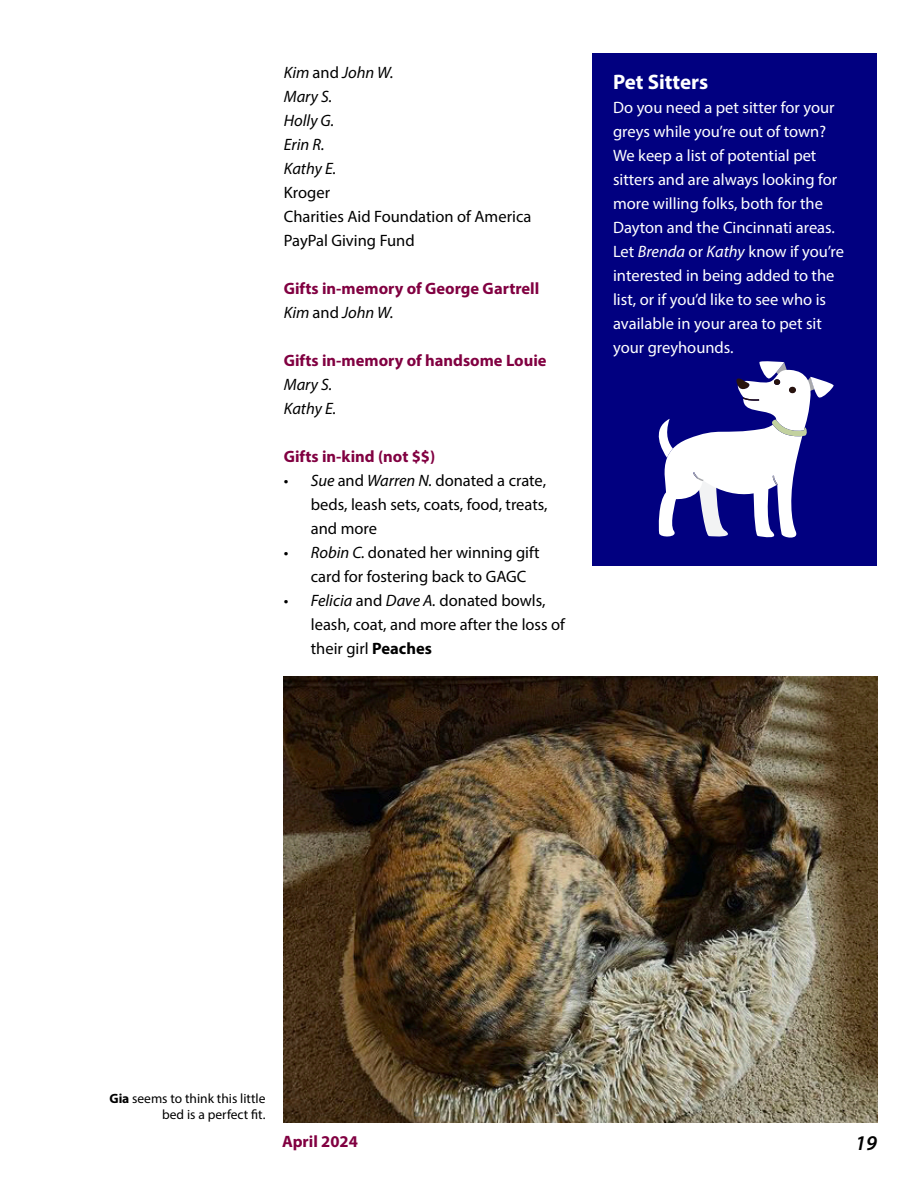
<style>
.page{position:relative;width:918px;height:1188px;background:#fff}
.page>*{position:absolute;margin:0;border:0;box-sizing:border-box;transform-origin:0 0}
.t1{font:700 21px "Myriad Pro";color:#fff}
.t2{font:italic 600 21px "Myriad Pro";color:#000}
.t3{font:16.5px/24px "Myriad Pro";color:#fff}
.t4{font:16.5px/24px "Myriad Pro";color:#000}
.t5{font:700 16.5px "Myriad Pro";color:#810041}
.t6{font:italic 16.5px "Myriad Pro";color:#000}
.H1__NNN_Headlines{font:13.5px/16.5px "Myriad Pro";color:#000;text-align:right}
.s1{font-style:normal}
.s2{font-style:italic}
.s3{font-weight:700}
</style>
<div class="page">
<div style="left:593px;top:53px;width:284px;height:513px;background:#010080"></div>
<svg style="left:658px;top:361px;width:176px;height:177px"></svg>
<div style="left:789px;top:387px;width:7px;height:6px;background:#28130e;border-radius:50%"></div>
<img style="left:284px;top:676px;width:593px;height:446px">
<p class="t6" style="left:284px;top:62px;width:111px">Kim <span class="s1">and</span> John W.</p>
<p class="t6" style="left:284px;top:86px;width:50px">Mary S.</p>
<p class="t6" style="left:284px;top:110px;width:52px">Holly G.</p>
<p class="t6" style="left:284px;top:134px;width:42px">Erin R.</p>
<p class="t6" style="left:284px;top:158px;width:54px">Kathy E.</p>
<p class="t4" style="left:284px;top:180px;width:48px">Kroger</p>
<p class="t4" style="left:284px;top:204px;width:249px">Charities Aid Foundation of America</p>
<p class="t4" style="left:284px;top:228px;width:132px">PayPal Giving Fund</p>
<p class="t5" style="left:284px;top:278px;width:257px">Gifts in-memory of George Gartrell</p>
<p class="t6" style="left:284px;top:302px;width:111px">Kim <span class="s1">and</span> John W.</p>
<p class="t5" style="left:284px;top:350px;width:264px">Gifts in-memory of handsome Louie</p>
<p class="t6" style="left:284px;top:374px;width:50px">Mary S.</p>
<p class="t6" style="left:284px;top:398px;width:54px">Kathy E.</p>
<p class="t5" style="left:284px;top:446px;width:153px">Gifts in-kind (not $$)</p>
<p class="t4" style="left:311px;top:468px;width:238px;text-align:justify;text-indent:-27px">• <span class="s2">Sue</span> and <span class="s2">Warren N.</span> donated a crate, beds, leash sets, coats, food, treats, and more</p>
<p class="t4" style="left:311px;top:540px;width:230px;text-indent:-27px">• <span class="s2">Robin C.</span> donated her winning gift card for fostering back to GAGC</p>
<p class="t4" style="left:311px;top:588px;width:256px;text-indent:-27px">• <span class="s2">Felicia</span> and <span class="s2">Dave A.</span> donated bowls, leash, coat, and more after the loss of their girl <span class="s3">Peaches</span></p>
<p class="t1" style="left:613px;top:68px;width:97px">Pet Sitters</p>
<p class="t3" style="left:613px;top:95px;width:232px">Do you need a pet sitter for your greys while you’re out of town?<br>We keep a list of potential pet sitters and are always looking for more willing folks, both for the<br>Dayton and the Cincinnati areas.<br>Let <span class="s2">Brenda</span> or <span class="s2">Kathy</span> know if you’re interested in being added to the list, or if you’d like to see who is available in your area to pet sit your greyhounds.</p>
<p class="H1__NNN_Headlines" style="left:110px;top:1090px;width:157px"><span class="s3">Gia</span> seems to think this little bed is a perfect fit.</p>
<p class="t5" style="left:282px;top:1130px;width:77px">April 2024</p>
<p class="t2" style="left:855px;top:1129px;width:23px">19</p>
</div>
